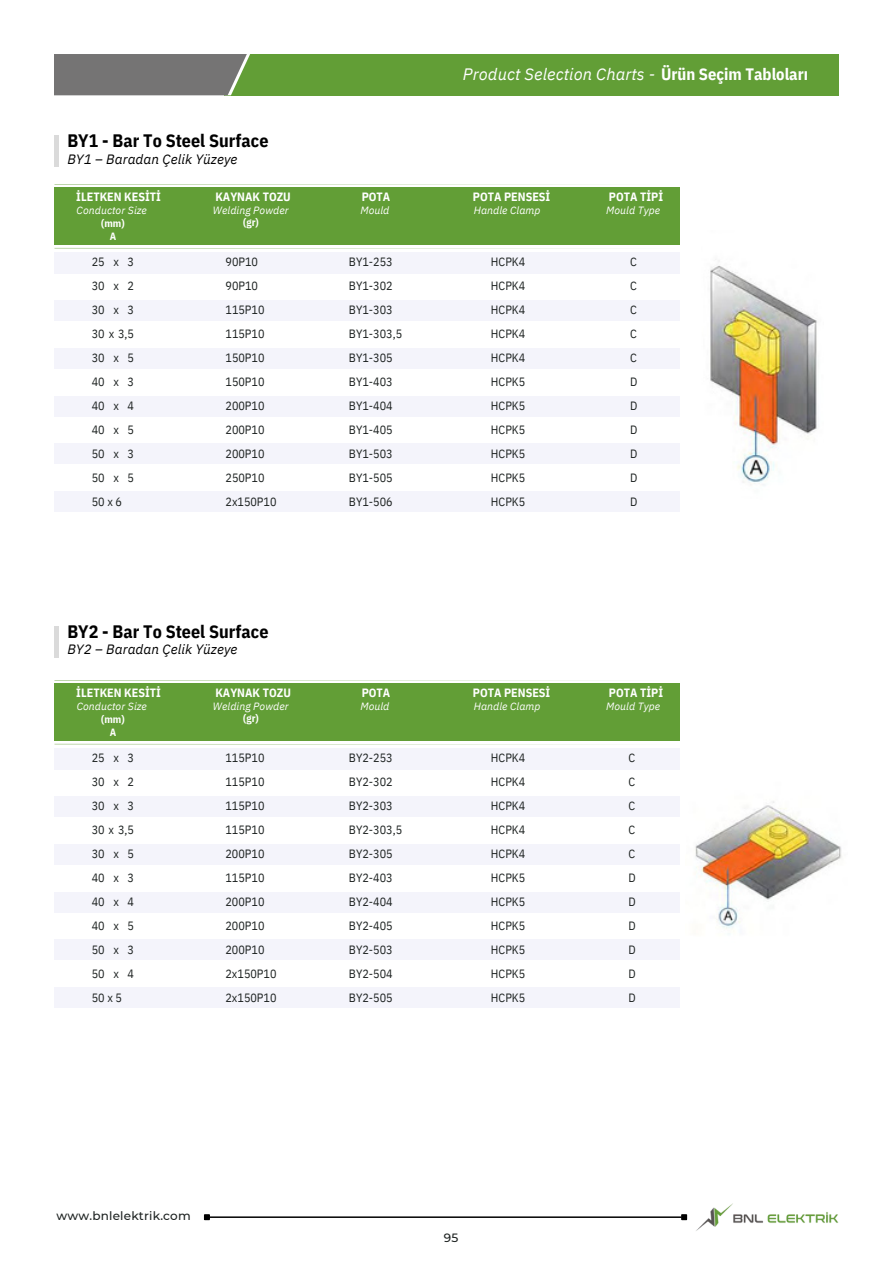
<style>
.page{position:relative;width:891px;height:1262px;background:#fff}
.page>*{position:absolute;margin:0;border:0;box-sizing:border-box;transform-origin:0 0}
.t1{font:700 18px "IBM Plex Sans Cond";color:#000}
.t2{font:italic 16.4px "IBM Plex Sans";letter-spacing:.005em;color:#fff}
.t3{font:italic 13.6px "IBM Plex Sans";letter-spacing:.005em;color:#000}
.t4{font:12px/24px "IBM Plex Sans Cond";color:#1c2120;text-align:justify}
.t5{font:700 12px "IBM Plex Sans Cond";color:#fff}
.t6{font:500 12px "Montserrat";letter-spacing:.015em;color:#1c2120}
.t7{font:italic 10.4px "IBM Plex Sans";letter-spacing:.005em;color:#fff}
.t8{font:700 10.4px/13.6px "IBM Plex Sans Cond";color:#fff;text-align:center}
.s1{font-family:"IBM Plex Sans Cond";font-weight:700;font-style:normal}
</style>
<div class="page">
<div style="left:54px;top:136px;width:5px;height:31px;background:#dadada"></div>
<div style="left:54px;top:626px;width:5px;height:31px;background:#dadada"></div>
<div style="left:54px;top:187px;width:626px;height:57px;background:#629e36"></div>
<div style="left:54px;top:253px;width:626px;height:20px;background:#f4f4fb"></div>
<hr style="left:54px;top:248px;width:626px;height:1px;background:#629e36">
<hr style="left:54px;top:184px;width:626px;height:1px;background:#629e36">
<div style="left:54px;top:300px;width:626px;height:21px;background:#f4f4fb"></div>
<div style="left:54px;top:348px;width:626px;height:21px;background:#f4f4fb"></div>
<div style="left:54px;top:396px;width:626px;height:20px;background:#f4f4fb"></div>
<div style="left:54px;top:443px;width:626px;height:21px;background:#f4f4fb"></div>
<div style="left:54px;top:491px;width:626px;height:21px;background:#f4f4fb"></div>
<div style="left:54px;top:683px;width:626px;height:57px;background:#629e36"></div>
<div style="left:54px;top:748px;width:626px;height:21px;background:#f4f4fb"></div>
<hr style="left:54px;top:744px;width:626px;height:1px;background:#629e36">
<hr style="left:54px;top:680px;width:626px;height:1px;background:#629e36">
<div style="left:55px;top:796px;width:625px;height:21px;background:#f4f4fb"></div>
<div style="left:55px;top:844px;width:625px;height:21px;background:#f4f4fb"></div>
<div style="left:55px;top:891px;width:625px;height:21px;background:#f4f4fb"></div>
<div style="left:55px;top:939px;width:625px;height:21px;background:#f4f4fb"></div>
<div style="left:55px;top:987px;width:625px;height:20px;background:#f4f4fb"></div>
<div style="left:224px;top:54px;width:615px;height:41px;background:#629e36"></div>
<div style="left:54px;top:54px;width:196px;height:41px;background:#757474"></div>
<img style="left:710px;top:265px;width:107px;height:221px">
<img style="left:695px;top:801px;width:147px;height:128px">
<img style="left:696px;top:1203px;width:143px;height:28px">
<hr style="left:210px;top:1216px;width:471px;height:1px;background:#000">
<svg style="left:204px;top:1214px;width:6px;height:6px"></svg>
<svg style="left:681px;top:1214px;width:6px;height:6px"></svg>
<p class="t1" style="left:67px;top:129px;width:203px">BY1 - Bar To Steel Surface</p>
<h4 class="t3" style="left:67px;top:150px;width:172px">BY1 – Baradan Çelik Yüzeye</h4>
<h5 class="t5" style="left:76px;top:188px;width:86px">İLETKEN KESİTİ</h5>
<p class="t5" style="left:215px;top:188px;width:77px">KAYNAK TOZU</p>
<p class="t7" style="left:77px;top:204px;width:72px">Conductor Size</p>
<h5 class="t8" style="left:101px;top:216px;width:25px">(mm)<br>A</h5>
<p class="t7" style="left:213px;top:204px;width:77px">Welding Powder</p>
<h5 class="t8" style="left:243px;top:216px;width:17px">(gr)</h5>
<h4 class="t4" style="left:92px;top:249px;width:44px">25x3<br>30x2<br>30x3<br>30 x 3,5<br>30x5<br>40x3<br>40x4<br>40x5<br>50x3<br>50x5<br>50x6</h4>
<h4 class="t4" style="left:226px;top:249px;width:53px;text-align:left">90P10<br>90P10<br>115P10<br>115P10<br>150P10<br>150P10<br>200P10<br>200P10<br>200P10<br>250P10<br>2x150P10</h4>
<p class="t1" style="left:67px;top:619px;width:203px">BY2 - Bar To Steel Surface</p>
<p class="t3" style="left:67px;top:640px;width:172px">BY2 – Baradan Çelik Yüzeye</p>
<h5 class="t5" style="left:76px;top:684px;width:86px">İLETKEN KESİTİ</h5>
<h1 class="t5" style="left:215px;top:684px;width:77px">KAYNAK TOZU</h1>
<h4 class="t7" style="left:77px;top:699px;width:72px">Conductor Size</h4>
<h5 class="t8" style="left:101px;top:712px;width:25px">(mm)<br>A</h5>
<h4 class="t7" style="left:213px;top:699px;width:77px">Welding Powder</h4>
<h6 class="t8" style="left:243px;top:711px;width:17px">(gr)</h6>
<p class="t4" style="left:92px;top:745px;width:44px">25x3<br>30x2<br>30x3<br>30 x 3,5<br>30x5<br>40x3<br>40x4<br>40x5<br>50x3<br>50x4<br>50x5</p>
<p class="t4" style="left:226px;top:745px;width:53px;text-align:left">115P10<br>115P10<br>115P10<br>115P10<br>200P10<br>115P10<br>200P10<br>200P10<br>200P10<br>2x150P10<br>2x150P10</p>
<h3 class="t2" style="left:463px;top:63px;width:347px">Product Selection Charts - <span class="s1">Ürün Seçim Tabloları</span></h3>
<h3 class="t5" style="left:362px;top:188px;width:30px">POTA</h3>
<p class="t5" style="left:473px;top:188px;width:79px">POTA PENSESİ</p>
<h4 class="t5" style="left:609px;top:188px;width:56px">POTA TİPİ</h4>
<p class="t7" style="left:360px;top:204px;width:31px">Mould</p>
<p class="t7" style="left:474px;top:204px;width:68px">Handle Clamp</p>
<p class="t7" style="left:606px;top:204px;width:56px">Mould Type</p>
<h4 class="t4" style="left:349px;top:249px;width:55px;text-align:left">BY1-253<br>BY1-302<br>BY1-303<br>BY1-303,5<br>BY1-305<br>BY1-403<br>BY1-404<br>BY1-405<br>BY1-503<br>BY1-505<br>BY1-506</h4>
<p class="t4" style="left:491px;top:249px;width:36px">HCPK4<br>HCPK4<br>HCPK4<br>HCPK4<br>HCPK4<br>HCPK5<br>HCPK5<br>HCPK5<br>HCPK5<br>HCPK5<br>HCPK5</p>
<h5 class="t4" style="left:630px;top:249px;width:9px">C C C C C D D D D D D</h5>
<h4 class="t5" style="left:362px;top:684px;width:30px">POTA</h4>
<p class="t5" style="left:473px;top:684px;width:79px">POTA PENSESİ</p>
<p class="t5" style="left:609px;top:684px;width:56px">POTA TİPİ</p>
<h4 class="t7" style="left:360px;top:699px;width:31px">Mould</h4>
<p class="t7" style="left:474px;top:699px;width:68px">Handle Clamp</p>
<p class="t7" style="left:606px;top:699px;width:56px">Mould Type</p>
<p class="t4" style="left:349px;top:745px;width:55px;text-align:left">BY2-253<br>BY2-302<br>BY2-303<br>BY2-303,5<br>BY2-305<br>BY2-403<br>BY2-404<br>BY2-405<br>BY2-503<br>BY2-504<br>BY2-505</p>
<p class="t4" style="left:491px;top:745px;width:36px">HCPK4<br>HCPK4<br>HCPK4<br>HCPK4<br>HCPK4<br>HCPK5<br>HCPK5<br>HCPK5<br>HCPK5<br>HCPK5<br>HCPK5</p>
<p class="t4" style="left:629px;top:745px;width:9px">C C C C C D D D D D D</p>
<p class="t6" style="left:57px;top:1208px;width:136px">www.bnlelektri k.com</p>
<h1 class="t6" style="left:444px;top:1229px;width:16px">95</h1>
</div>
